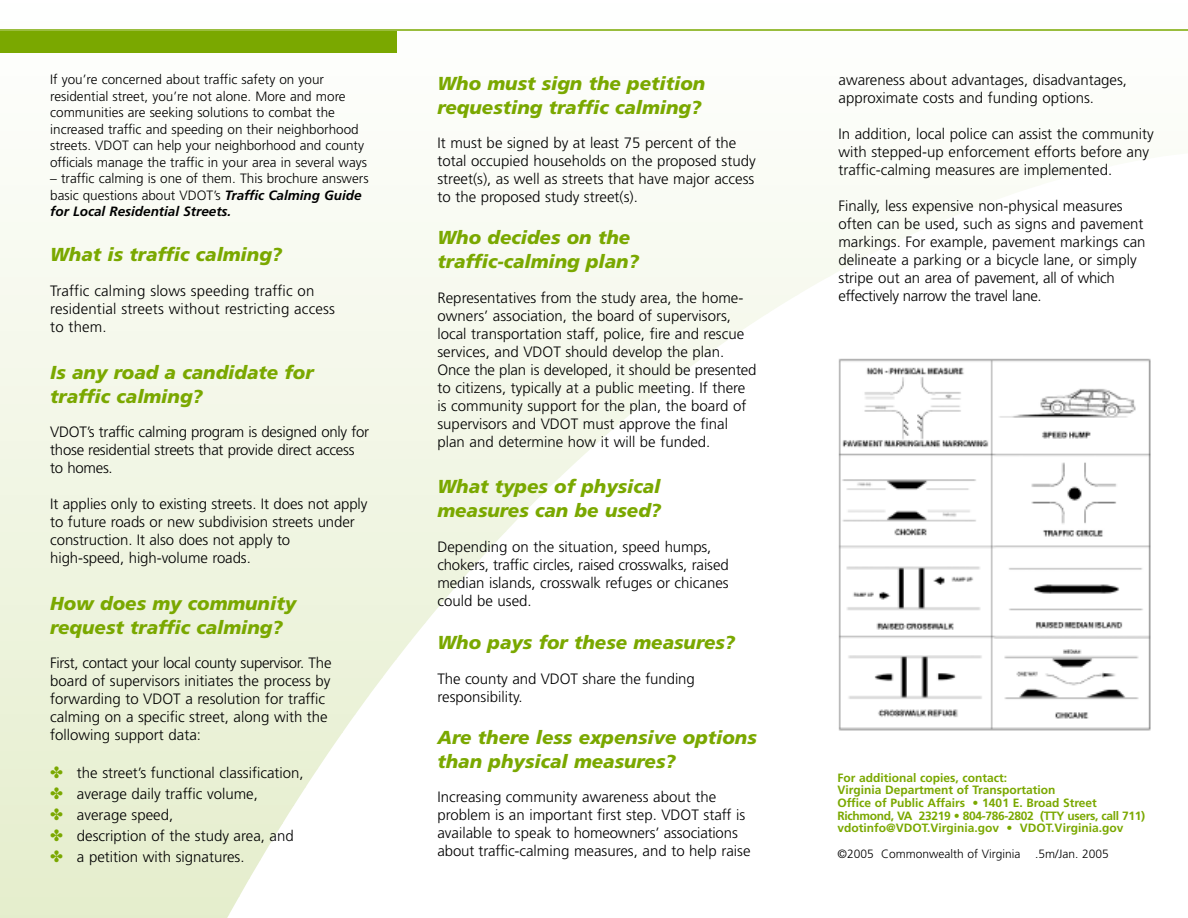
<style>
.page{position:relative;width:1188px;height:918px;background:#fff}
.page>*{position:absolute;margin:0;border:0;box-sizing:border-box;transform-origin:0 0}
.t1{font:italic 900 18.75px/24px "Frutiger";color:#7aa800}
.t2{font:300 15px/18px "Frutiger";color:#000}
.t3{font:300 13.5px/16.5px "Frutiger";color:#000}
.t4{font:700 12px/12.8px "Frutiger";color:#7aa800}
.t5{font:300 12px "Frutiger";color:#000}
.s1{font-weight:700;font-style:italic}
.s2{color:#7aa800}
</style>
<div class="page">
<svg style="left:0;top:916px;width:228px;height:2px"></svg>
<div style="left:0;top:898px;width:238px;height:18px;background:#e5eecd"></div>
<div style="left:0;top:880px;width:249px;height:18px;background:#e6eece"></div>
<div style="left:0;top:862px;width:259px;height:18px;background:#e6eecf"></div>
<div style="left:0;top:844px;width:270px;height:18px;background:#e7efd0"></div>
<div style="left:0;top:825px;width:282px;height:19px;background:#e7efd1"></div>
<div style="left:0;top:807px;width:293px;height:18px;background:#e8efd2"></div>
<div style="left:0;top:789px;width:304px;height:18px;background:#e8f0d3"></div>
<div style="left:0;top:771px;width:316px;height:18px;background:#e9f0d4"></div>
<div style="left:0;top:752px;width:329px;height:19px;background:#e9f1d5"></div>
<div style="left:0;top:734px;width:341px;height:18px;background:#eaf1d6"></div>
<div style="left:0;top:716px;width:354px;height:18px;background:#eaf1d7"></div>
<div style="left:0;top:698px;width:367px;height:18px;background:#ebf2d8"></div>
<div style="left:0;top:679px;width:381px;height:19px;background:#ebf2d9"></div>
<div style="left:0;top:661px;width:395px;height:18px;background:#ecf2da"></div>
<div style="left:0;top:643px;width:409px;height:18px;background:#ecf3db"></div>
<div style="left:0;top:625px;width:423px;height:18px;background:#edf3dc"></div>
<div style="left:0;top:607px;width:438px;height:18px;background:#edf3dd"></div>
<div style="left:0;top:588px;width:454px;height:19px;background:#eef4de"></div>
<div style="left:0;top:570px;width:470px;height:18px;background:#eef4df"></div>
<div style="left:0;top:552px;width:487px;height:18px;background:#eff4e0"></div>
<div style="left:0;top:534px;width:503px;height:18px;background:#eff5e1"></div>
<div style="left:0;top:515px;width:521px;height:19px;background:#f0f5e2"></div>
<div style="left:0;top:497px;width:539px;height:18px;background:#f0f5e3"></div>
<div style="left:0;top:479px;width:558px;height:18px;background:#f1f6e4"></div>
<div style="left:0;top:461px;width:577px;height:18px;background:#f1f6e5"></div>
<div style="left:0;top:443px;width:597px;height:18px;background:#f2f6e6"></div>
<div style="left:0;top:424px;width:618px;height:19px;background:#f3f7e7"></div>
<div style="left:0;top:406px;width:640px;height:18px;background:#f3f7e8"></div>
<div style="left:0;top:388px;width:662px;height:18px;background:#f4f7e9"></div>
<div style="left:0;top:370px;width:686px;height:18px;background:#f4f8ea"></div>
<div style="left:0;top:348px;width:1188px;height:22px;background:linear-gradient(to right,#f2f6e5,#fff)"></div>
<div style="left:0;top:330px;width:1188px;height:21px;background:linear-gradient(to right,#f2f6e6,#fff)"></div>
<div style="left:0;top:311px;width:1188px;height:22px;background:linear-gradient(to right,#f3f7e7,#fff)"></div>
<div style="left:0;top:293px;width:1188px;height:22px;background:linear-gradient(to right,#f3f7e8,#fff)"></div>
<div style="left:0;top:275px;width:1188px;height:22px;background:linear-gradient(to right,#f4f7ea,#fffffe)"></div>
<div style="left:0;top:257px;width:1188px;height:21px;background:linear-gradient(to right,#f4f8eb,#fefffe)"></div>
<div style="left:0;top:239px;width:1188px;height:21px;background:linear-gradient(to right,#f6f8ed,#fefefd)"></div>
<div style="left:0;top:220px;width:1188px;height:22px;background:linear-gradient(to right,#f6faee,#fdfefc)"></div>
<div style="left:0;top:202px;width:1188px;height:22px;background:#f9fbf3"></div>
<div style="left:0;top:184px;width:1188px;height:22px;background:#f9fbf4"></div>
<div style="left:0;top:166px;width:1188px;height:21px;background:#fafcf5"></div>
<div style="left:0;top:147px;width:1188px;height:22px;background:#fafcf6"></div>
<div style="left:0;top:129px;width:1188px;height:22px;background:#fbfcf7"></div>
<div style="left:0;top:111px;width:1188px;height:22px;background:#fbfdf8"></div>
<div style="left:0;top:93px;width:1188px;height:21px;background:#fcfdf9"></div>
<div style="left:0;top:74px;width:1188px;height:22px;background:#fcfdfa"></div>
<div style="left:0;top:56px;width:1188px;height:22px;background:#fdfefb"></div>
<div style="left:822px;top:357px;width:352px;height:377px;background:#fff"></div>
<img style="left:838px;top:358px;width:313px;height:373px">
<hr style="left:0;top:29px;width:1188px;height:2px;background:#7aa800">
<div style="left:0;top:31px;width:397px;height:22px;background:#7aa800"></div>
<p class="t3" style="left:50px;top:72px;width:318px">If you’re concerned about traffic safety on your residential street, you’re not alone. More and more communities are seeking solutions to combat the increased traffic and speeding on their neighborhood streets. VDOT can help your neighborhood and county officials manage the traffic in your area in several ways</p>
<p class="t3" style="left:50px;top:171px;width:320px">– traffic calming is one of them. This brochure answers basic questions about VDOT’s <span class="s1">Traffic Calming Guide for Local Residential Streets.</span></p>
<p class="t1" style="left:50px;top:244px;width:234px">What is traffic calming?</p>
<p class="t2" style="left:50px;top:283px;width:286px">Traffic calming slows speeding traffic on residential streets without restricting access to them.</p>
<p class="t1" style="left:50px;top:361px;width:265px">Is any road a candidate for traffic calming?</p>
<p class="t2" style="left:50px;top:424px;width:320px">VDOT’s traffic calming program is designed only for those residential streets that provide direct access to homes.</p>
<p class="t2" style="left:50px;top:496px;width:319px">It applies only to existing streets. It does not apply to future roads or new subdivision streets under construction. It also does not apply to high-speed, high-volume roads.</p>
<p class="t1" style="left:50px;top:592px;width:247px">How does my community request traffic calming?</p>
<p class="t2" style="left:50px;top:655px;width:283px">First, contact your local county supervisor. The board of supervisors initiates the process by forwarding to VDOT a resolution for traffic calming on a specific street, along with the following support data:</p>
<p class="t2" style="left:50px;top:763px;width:255px;line-height:21px"><span class="s2">✤</span> the street’s functional classification, <span class="s2">✤</span> average daily traffic volume,<br><span class="s2">✤</span> average speed,<br><span class="s2">✤</span> description of the study area, and <span class="s2">✤</span> a petition with signatures.</p>
<p class="t1" style="left:437px;top:72px;width:269px">Who must sign the petition requesting traffic calming?</p>
<p class="t2" style="left:437px;top:135px;width:320px">It must be signed by at least 75 percent of the total occupied households on the proposed study street(s), as well as streets that have major access to the proposed study street(s).</p>
<p class="t1" style="left:437px;top:227px;width:203px">Who decides on the traffic-calming plan?</p>
<p class="t2" style="left:437px;top:289px;width:321px">Representatives from the study area, the home&shy;owners’ association, the board of supervisors, local transportation staff, police, fire and rescue services, and VDOT should develop the plan.<br>Once the plan is developed, it should be presented to citizens, typically at a public meeting. If there is community support for the plan, the board of supervisors and VDOT must approve the final plan and determine how it will be funded.</p>
<p class="t1" style="left:437px;top:476px;width:225px">What types of physical measures can be used?</p>
<p class="t2" style="left:437px;top:538px;width:293px">Depending on the situation, speed humps, chokers, traffic circles, raised crosswalks, raised median islands, crosswalk refuges or chicanes could be used.</p>
<p class="t1" style="left:437px;top:632px;width:299px">Who pays for these measures?</p>
<p class="t2" style="left:437px;top:670px;width:259px">The county and VDOT share the funding responsibility.</p>
<p class="t1" style="left:437px;top:726px;width:321px">Are there less expensive options than physical measures?</p>
<p class="t2" style="left:437px;top:789px;width:315px">Increasing community awareness about the problem is an important first step. VDOT staff is available to speak to homeowners’ associations about traffic-calming measures, and to help raise</p>
<p class="t2" style="left:838px;top:72px;width:290px">awareness about advantages, disadvantages, approximate costs and funding options.</p>
<p class="t2" style="left:838px;top:126px;width:317px">In addition, local police can assist the community with stepped-up enforcement efforts before any traffic-calming measures are implemented.</p>
<p class="t2" style="left:838px;top:198px;width:309px">Finally, less expensive non-physical measures often can be used, such as signs and pavement markings. For example, pavement markings can delineate a parking or a bicycle lane, or simply stripe out an area of pavement, all of which effectively narrow the travel lane.</p>
<p class="t4" style="left:837px;top:772px;width:309px">For additional copies, contact:<br>Virginia Department of Transportation<br>Office of Public Affairs • 1401 E. Broad Street Richmond, VA 23219 • 804-786-2802 (TTY users, call 711) vdotinfo@VDOT.Virginia.gov • VDOT.Virginia.gov</p>
<p class="t5" style="left:837px;top:849px;width:273px">©2005 Commonwealth of Virginia .5m/Jan. 2005</p>
</div>
